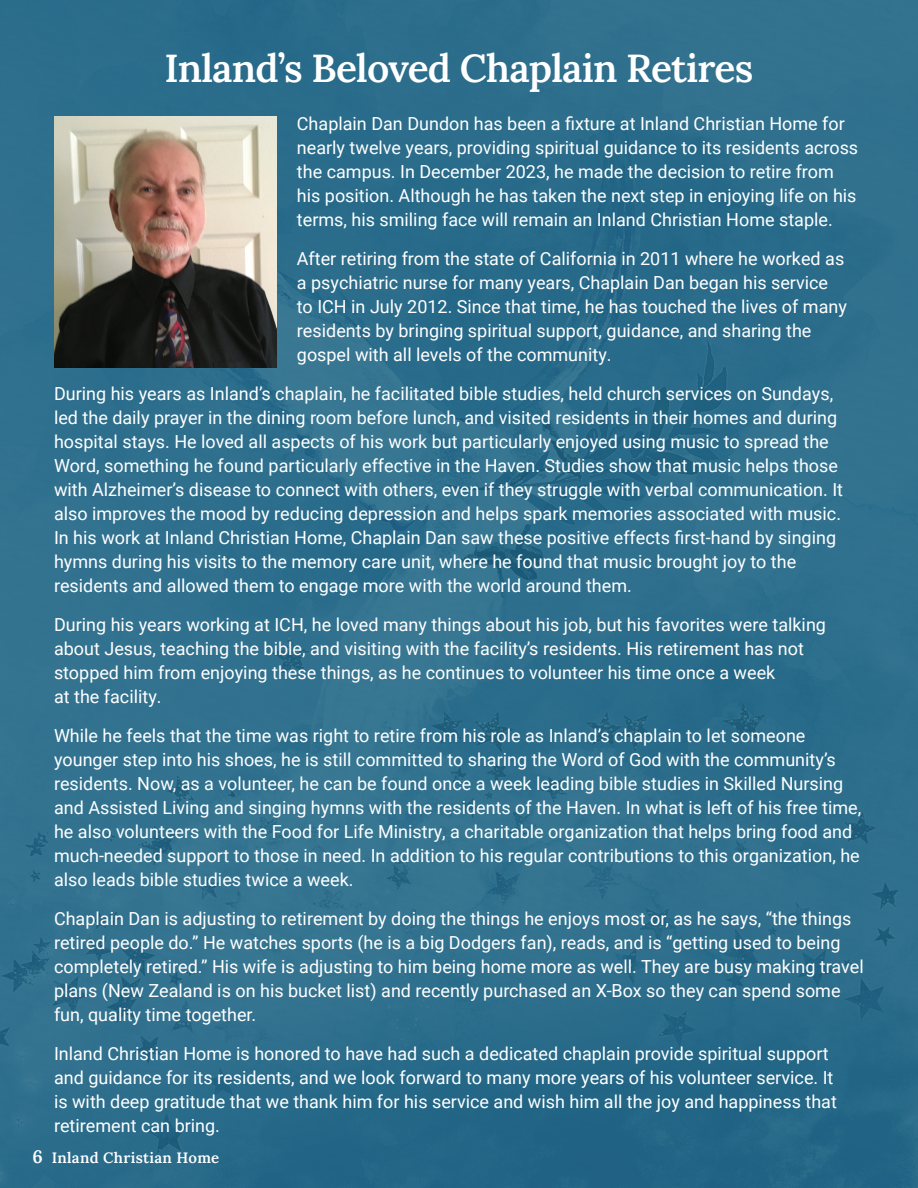
<style>
.page{position:relative;width:918px;height:1188px;background:#2e6f8d}
.page>*{position:absolute;margin:0;border:0;box-sizing:border-box;transform-origin:0 0}
.t1{font:39px "Lora";letter-spacing:-.02em;color:#fff}
.t2{font:18px/24px "Roboto";color:#fff}
.t3{font:15px "Lora";letter-spacing:.02em;color:#fff}
.s1{font-size:18px}
</style>
<div class="page">
<img style="left:54px;top:117px;width:223px;height:250px">
<p class="t1" style="left:165px;top:38px;width:590px">Inland’s Beloved Chaplain Retires</p>
<p class="t2" style="left:297px;top:111px;width:563px">Chaplain Dan Dundon has been a fixture at Inland Christian Home for nearly twelve years, providing spiritual guidance to its residents across the campus. In December 2023, he made the decision to retire from his position. Although he has taken the next step in enjoying life on his terms, his smiling face will remain an Inland Christian Home staple.</p>
<p class="t2" style="left:297px;top:246px;width:552px">After retiring from the state of California in 2011 where he worked as a psychiatric nurse for many years, Chaplain Dan began his service to ICH in July 2012. Since that time, he has touched the lives of many residents by bringing spiritual support, guidance, and sharing the gospel with all levels of the community.</p>
<p class="t2" style="left:54px;top:381px;width:791px">During his years as Inland’s chaplain, he facilitated bible studies, held church services on Sundays, led the daily prayer in the dining room before lunch, and visited residents in their homes and during hospital stays. He loved all aspects of his work but particularly enjoyed using music to spread the Word, something he found particularly effective in the Haven. Studies show that music helps those with Alzheimer’s disease to connect with others, even if they struggle with verbal communication. It also improves the mood by reducing depression and helps spark memories associated with music.<br>In his work at Inland Christian Home, Chaplain Dan saw these positive effects first-hand by singing hymns during his visits to the memory care unit, where he found that music brought joy to the residents and allowed them to engage more with the world around them.</p>
<p class="t2" style="left:54px;top:612px;width:774px">During his years working at ICH, he loved many things about his job, but his favorites were talking about Jesus, teaching the bible, and visiting with the facility’s residents. His retirement has not stopped him from enjoying these things, as he continues to volunteer his time once a week<br>at the facility.</p>
<p class="t2" style="left:54px;top:723px;width:809px">While he feels that the time was right to retire from his role as Inland’s chaplain to let someone younger step into his shoes, he is still committed to sharing the Word of God with the community’s residents. Now, as a volunteer, he can be found once a week leading bible studies in Skilled Nursing and Assisted Living and singing hymns with the residents of the Haven. In what is left of his free time, he also volunteers with the Food for Life Ministry, a charitable organization that helps bring food and much-needed support to those in need. In addition to his regular contributions to this organization, he also leads bible studies twice a week.</p>
<p class="t2" style="left:54px;top:906px;width:811px">Chaplain Dan is adjusting to retirement by doing the things he enjoys most or, as he says, “the things retired people do.” He watches sports (he is a big Dodgers fan), reads, and is “getting used to being completely retired.” His wife is adjusting to him being home more as well. They are busy making travel plans (New Zealand is on his bucket list) and recently purchased an X-Box so they can spend some fun, quality time together.</p>
<p class="t2" style="left:54px;top:1041px;width:784px">Inland Christian Home is honored to have had such a dedicated chaplain provide spiritual support and guidance for its residents, and we look forward to many more years of his volunteer service. It is with deep gratitude that we thank him for his service and wish him all the joy and happiness that retirement can bring.</p>
<p class="t3" style="left:32px;top:1146px;width:188px"><span class="s1">6</span> Inland Christian Home</p>
</div>
